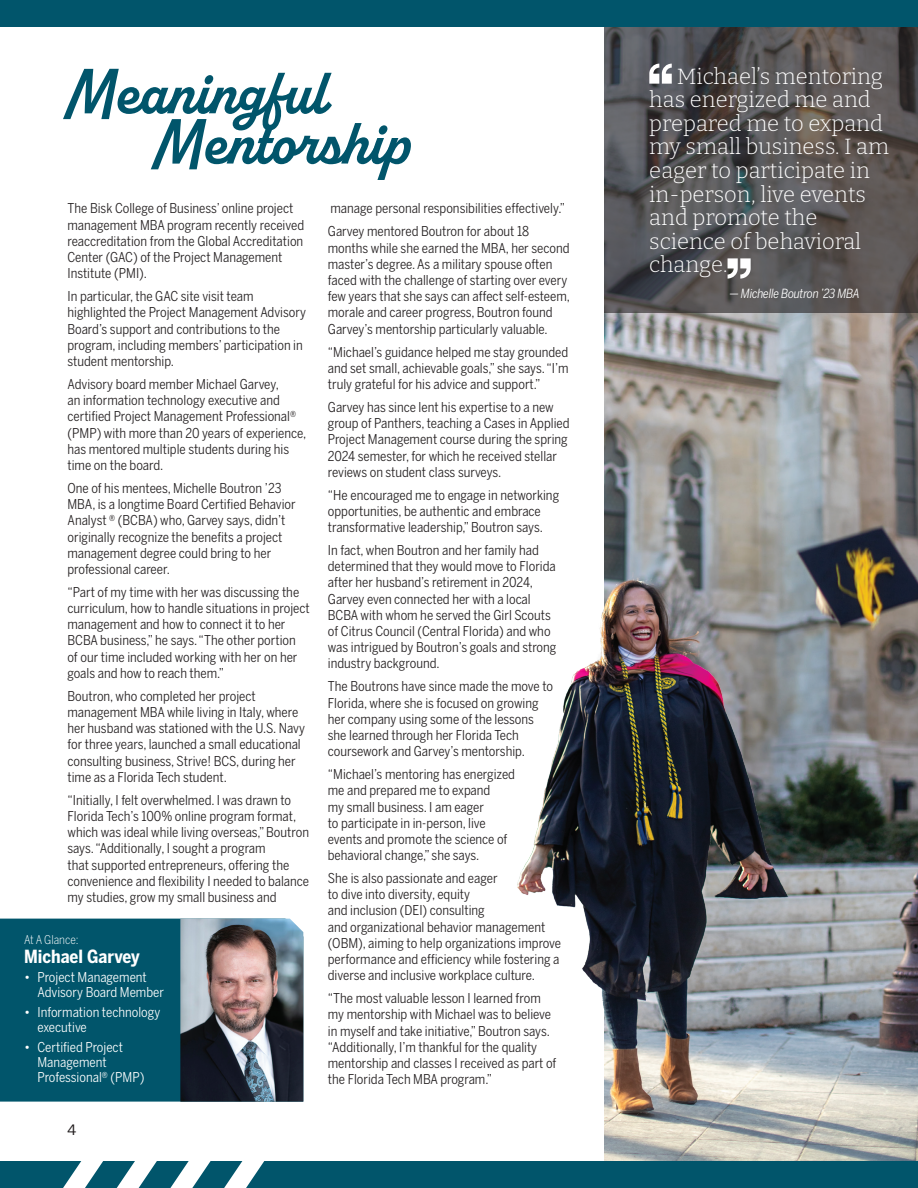
<style>
.page{position:relative;width:918px;height:1188px;background:#fff}
.page>*{position:absolute;margin:0;border:0;box-sizing:border-box;transform-origin:0 0}
.Small_body{font:700 64.5px "Alkaline";color:#01556b}
.OC-Pull_Quote{font:100 22.05px/23.5px "Bitter";color:#fff}
.Small_body-2{font:700 18px "Benton Sans Condensed";color:#fff}
.t1{font:100 15px "Bitter";color:#231f20}
.Small_body-3{font:13.5px/16.2px "Benton Sans Condensed";color:#231f20}
.t2{font:13.5px/15px "Benton Sans Condensed";color:#fff}
.OC-Attribution{font:italic 12.6px "Benton Sans Condensed";letter-spacing:-.02em;color:#fff}
.Small_body-4{font:300 12px "Benton Sans Condensed";color:#fff}
</style>
<div class="page">
<svg style="left:604px;top:27px;width:314px;height:286px;background:#555253"></svg>
<svg style="left:649px;top:64px;width:23px;height:20px"></svg>
<svg style="left:728px;top:258px;width:23px;height:21px"></svg>
<img style="left:517px;top:333px;width:401px;height:828px">
<div style="left:0;top:919px;width:180px;height:183px;background:#01556b"></div>
<img style="left:180px;top:919px;width:123px;height:183px">
<div style="left:0;top:0;width:918px;height:27px;background:#01556b"></div>
<svg style="left:0;top:1161px;width:918px;height:27px;background:#196579"></svg>
<p class="Small_body" style="left:68px;top:53px;width:261px">Meaningful</p>
<p class="Small_body" style="left:155px;top:103px;width:252px">Mentorship</p>
<p class="Small_body-3" style="left:68px;top:200px;width:238px">The Bisk College of Business’ online project management MBA program recently received reaccreditation from the Global Accreditation Center (GAC) of the Project Management Institute (PMI).</p>
<p class="Small_body-3" style="left:68px;top:288px;width:240px">In particular, the GAC site visit team highlighted the Project Management Advisory Board’s support and contributions to the program, including members’ participation in student mentorship.</p>
<p class="Small_body-3" style="left:68px;top:376px;width:240px">Advisory board member Michael Garvey,<br>an information technology executive and certified Project Management Professional® (PMP) with more than 20 years of experience, has mentored multiple students during his time on the board.</p>
<p class="Small_body-3" style="left:68px;top:480px;width:230px">One of his mentees, Michelle Boutron ’23<br>MBA, is a longtime Board Certified Behavior Analyst ® (BCBA) who, Garvey says, didn’t originally recognize the benefits a project management degree could bring to her professional career.</p>
<p class="Small_body-3" style="left:68px;top:584px;width:244px">“Part of my time with her was discussing the curriculum, how to handle situations in project management and how to connect it to her BCBA business,” he says. “The other portion<br>of our time included working with her on her goals and how to reach them.”</p>
<p class="Small_body-3" style="left:68px;top:688px;width:239px">Boutron, who completed her project management MBA while living in Italy, where her husband was stationed with the U.S. Navy for three years, launched a small educational consulting business, Strive! BCS, during her time as a Florida Tech student.</p>
<p class="Small_body-3" style="left:68px;top:792px;width:243px">“Initially, I felt overwhelmed. I was drawn to Florida Tech’s 100% online program format, which was ideal while living overseas,” Boutron says. “Additionally, I sought a program<br>that supported entrepreneurs, offering the convenience and flexibility I needed to balance my studies, grow my small business and</p>
<p class="Small_body-3" style="left:330px;top:200px;width:236px">manage personal responsibilities effectively.”</p>
<p class="Small_body-3" style="left:328px;top:223px;width:244px">Garvey mentored Boutron for about 18 months while she earned the MBA, her second master’s degree. As a military spouse often faced with the challenge of starting over every few years that she says can affect self-esteem, morale and career progress, Boutron found Garvey’s mentorship particularly valuable.</p>
<p class="Small_body-3" style="left:328px;top:344px;width:242px;text-align:justify">“Michael’s guidance helped me stay grounded and set small, achievable goals,” she says. “I’m truly grateful for his advice and support.”</p>
<p class="Small_body-3" style="left:328px;top:399px;width:243px">Garvey has since lent his expertise to a new group of Panthers, teaching a Cases in Applied Project Management course during the spring 2024 semester, for which he received stellar reviews on student class surveys.</p>
<p class="Small_body-3" style="left:328px;top:487px;width:233px">“He encouraged me to engage in networking opportunities, be authentic and embrace transformative leadership,” Boutron says.</p>
<p class="Small_body-3" style="left:328px;top:542px;width:230px">In fact, when Boutron and her family had determined that they would move to Florida after her husband’s retirement in 2024, Garvey even connected her with a local BCBA with whom he served the Girl Scouts of Citrus Council (Central Florida) and who was intrigued by Boutron’s goals and strong industry background.</p>
<p class="Small_body-3" style="left:328px;top:678px;width:227px">The Boutrons have since made the move to Florida, where she is focused on growing her company using some of the lessons she learned through her Florida Tech coursework and Garvey’s mentorship.</p>
<p class="Small_body-3" style="left:328px;top:766px;width:189px">“Michael’s mentoring has energized me and prepared me to expand<br>my small business. I am eager<br>to participate in in-person, live events and promote the science of behavioral change,” she says.</p>
<p class="Small_body-3" style="left:328px;top:870px;width:235px">She is also passionate and eager<br>to dive into diversity, equity<br>and inclusion (DEI) consulting<br>and organizational behavior management (OBM), aiming to help organizations improve performance and efficiency while fostering a diverse and inclusive workplace culture.</p>
<p class="Small_body-3" style="left:328px;top:990px;width:230px">“The most valuable lesson I learned from my mentorship with Michael was to believe in myself and take initiative,” Boutron says. “Additionally, I’m thankful for the quality mentorship and classes I received as part of the Florida Tech MBA program.”</p>
<p class="Small_body-4" style="left:24px;top:933px;width:56px">At A Glance:</p>
<p class="Small_body-2" style="left:24px;top:945px;width:117px">Michael Garvey</p>
<p class="t2" style="left:38px;top:970px;width:128px;text-indent:-14px">• Project Management<br>Advisory Board Member</p>
<p class="t2" style="left:38px;top:1005px;width:124px;text-indent:-14px">• Information technology executive</p>
<p class="t2" style="left:38px;top:1039px;width:108px;text-indent:-14px">• Certified Project<br>Management<br>Professional® (PMP)</p>
<p class="t1" style="left:68px;top:1120px;width:10px">4</p>
<p class="OC-Pull_Quote" style="left:649px;top:64px;width:241px;text-indent:27px">Michael’s mentoring has energized me and prepared me to expand my small business. I am eager to participate in in-person, live events and promote the science of behavioral change.</p>
<p class="OC-Attribution" style="left:729px;top:286px;width:132px">— Michelle Boutron ’23 MBA</p>
</div>
